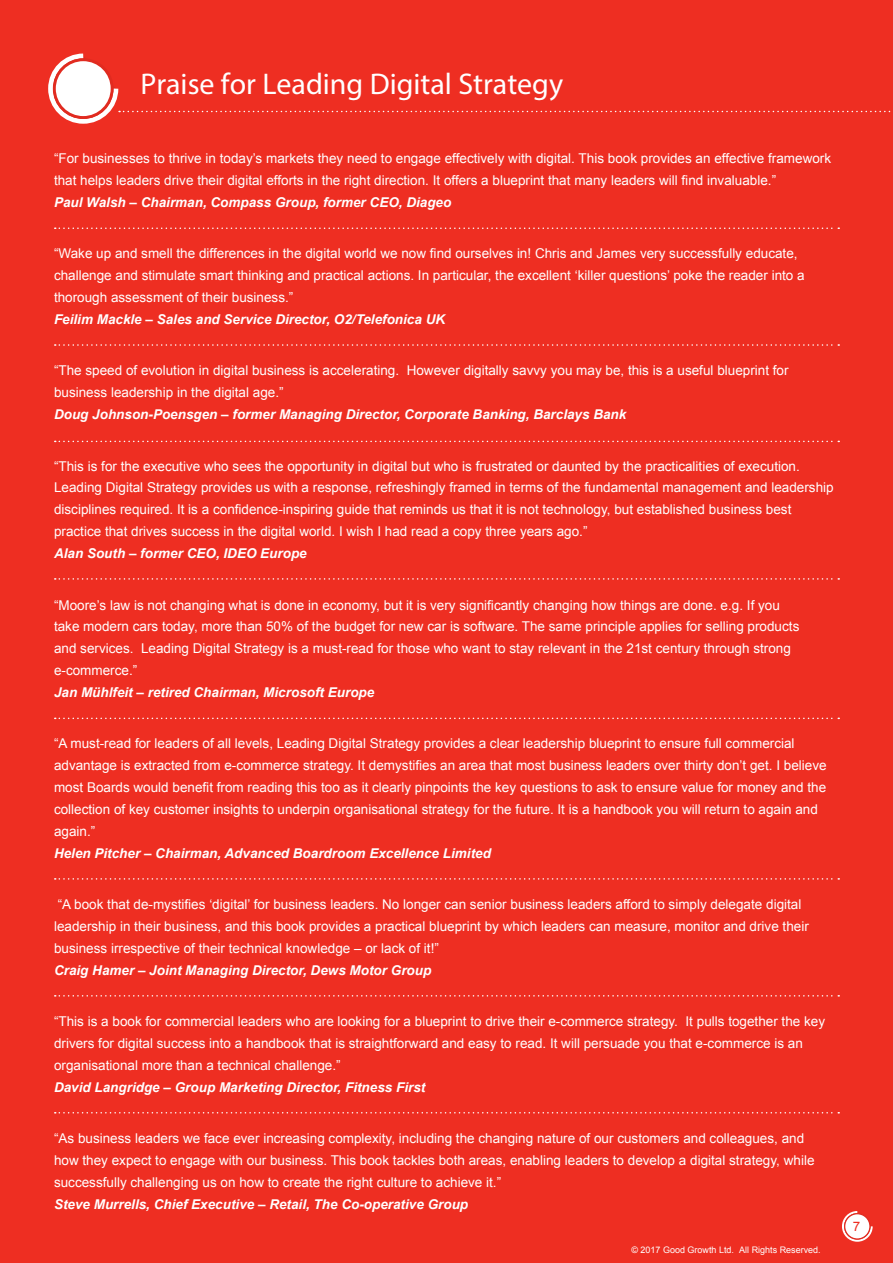
<style>
.page{position:relative;width:893px;height:1263px;background:#ee2e22}
.page>*{position:absolute;margin:0;border:0;box-sizing:border-box;transform-origin:0 0}
.t1{font:30px "Myriad Pro";color:#fff}
.t2{font:13.5px/21.9px "Arial";color:#fff}
.t3{font:13.05px "Arial";color:#ee2e22}
.t4{font:9px "Arial";color:#fff}
.s1{font-weight:700;font-style:italic}
</style>
<div class="page">
<svg style="left:48px;top:53px;width:843px;height:71px"></svg>
<div style="left:54px;top:60px;width:58px;height:58px;background:#fff;border-radius:50%"></div>
<div style="left:53px;top:58px;width:61px;height:61px;border:3px solid #e12b20;border-radius:50%"></div>
<svg style="left:55px;top:227px;width:784px;height:2px"></svg>
<svg style="left:55px;top:344px;width:784px;height:2px"></svg>
<svg style="left:55px;top:441px;width:784px;height:1px"></svg>
<svg style="left:55px;top:578px;width:784px;height:2px"></svg>
<svg style="left:55px;top:718px;width:784px;height:1px"></svg>
<svg style="left:55px;top:878px;width:784px;height:2px"></svg>
<svg style="left:55px;top:995px;width:784px;height:1px"></svg>
<svg style="left:55px;top:1112px;width:784px;height:1px"></svg>
<svg style="left:842px;top:1211px;width:31px;height:31px"></svg>
<div style="left:845px;top:1214px;width:25px;height:25px;background:#fff;border-radius:50%"></div>
<div style="left:844px;top:1213px;width:27px;height:27px;border:1px solid #e12b20;border-radius:50%"></div>
<p class="t1" style="left:140px;top:66px;width:424px">Praise for Leading Digital Strategy</p>
<p class="t2" style="left:54px;top:147px;width:779px">“For businesses to thrive in today’s markets they need to engage effectively with digital. This book provides an effective framework that helps leaders drive their digital efforts in the right direction. It offers a blueprint that many leaders will find invaluable.”<br><span class="s1">Paul Walsh – Chairman, Compass Group, former CEO, Diageo</span></p>
<p class="t2" style="left:54px;top:243px;width:752px">“Wake up and smell the differences in the digital world we now find ourselves in! Chris and James very successfully educate, challenge and stimulate smart thinking and practical actions. In particular, the excellent ‘killer questions’ poke the reader into a thorough assessment of their business.”<br><span class="s1">Feilim Mackle – Sales and Service Director, O2/Telefonica UK</span></p>
<p class="t2" style="left:54px;top:360px;width:736px">“The speed of evolution in digital business is accelerating. However digitally savvy you may be, this is a useful blueprint for business leadership in the digital age.”<br><span class="s1">Doug Johnson-Poensgen – former Managing Director, Corporate Banking, Barclays Bank</span></p>
<p class="t2" style="left:54px;top:455px;width:781px">“This is for the executive who sees the opportunity in digital but who is frustrated or daunted by the practicalities of execution.<br>Leading Digital Strategy provides us with a response, refreshingly framed in terms of the fundamental management and leadership disciplines required. It is a confidence-inspiring guide that reminds us that it is not technology, but established business best practice that drives success in the digital world. I wish I had read a copy three years ago.”<br><span class="s1">Alan South – former CEO, IDEO Europe</span></p>
<p class="t2" style="left:54px;top:594px;width:747px">“Moore’s law is not changing what is done in economy, but it is very significantly changing how things are done. e.g. If you take modern cars today, more than 50% of the budget for new car is software. The same principle applies for selling products and services. Leading Digital Strategy is a must-read for those who want to stay relevant in the 21st century through strong e-commerce.”<br><span class="s1">Jan Mühlfeit – retired Chairman, Microsoft Europe</span></p>
<p class="t2" style="left:54px;top:733px;width:774px">“A must-read for leaders of all levels, Leading Digital Strategy provides a clear leadership blueprint to ensure full commercial advantage is extracted from e-commerce strategy. It demystifies an area that most business leaders over thirty don’t get. I believe most Boards would benefit from reading this too as it clearly pinpoints the key questions to ask to ensure value for money and the collection of key customer insights to underpin organisational strategy for the future. It is a handbook you will return to again and again.”<br><span class="s1">Helen Pitcher – Chairman, Advanced Boardroom Excellence Limited</span></p>
<p class="t2" style="left:54px;top:894px;width:756px">“A book that de-mystifies ‘digital’ for business leaders. No longer can senior business leaders afford to simply delegate digital leadership in their business, and this book provides a practical blueprint by which leaders can measure, monitor and drive their business irrespective of their technical knowledge – or lack of it!”<br><span class="s1">Craig Hamer – Joint Managing Director, Dews Motor Group</span></p>
<p class="t2" style="left:54px;top:1011px;width:773px">“This is a book for commercial leaders who are looking for a blueprint to drive their e-commerce strategy. It pulls together the key drivers for digital success into a handbook that is straightforward and easy to read. It will persuade you that e-commerce is an organisational more than a technical challenge.”<br><span class="s1">David Langridge – Group Marketing Director, Fitness First</span></p>
<p class="t2" style="left:54px;top:1128px;width:762px">“As business leaders we face ever increasing complexity, including the changing nature of our customers and colleagues, and how they expect to engage with our business. This book tackles both areas, enabling leaders to develop a digital strategy, while successfully challenging us on how to create the right culture to achieve it.”<br><span class="s1">Steve Murrells, Chief Executive – Retail, The Co-operative Group</span></p>
<p class="t4" style="left:631px;top:1243px;width:191px">© 2017 Good Growth Ltd. All Rights Reserved.</p>
<p class="t3" style="left:853px;top:1218px;width:9px">7</p>
</div>
